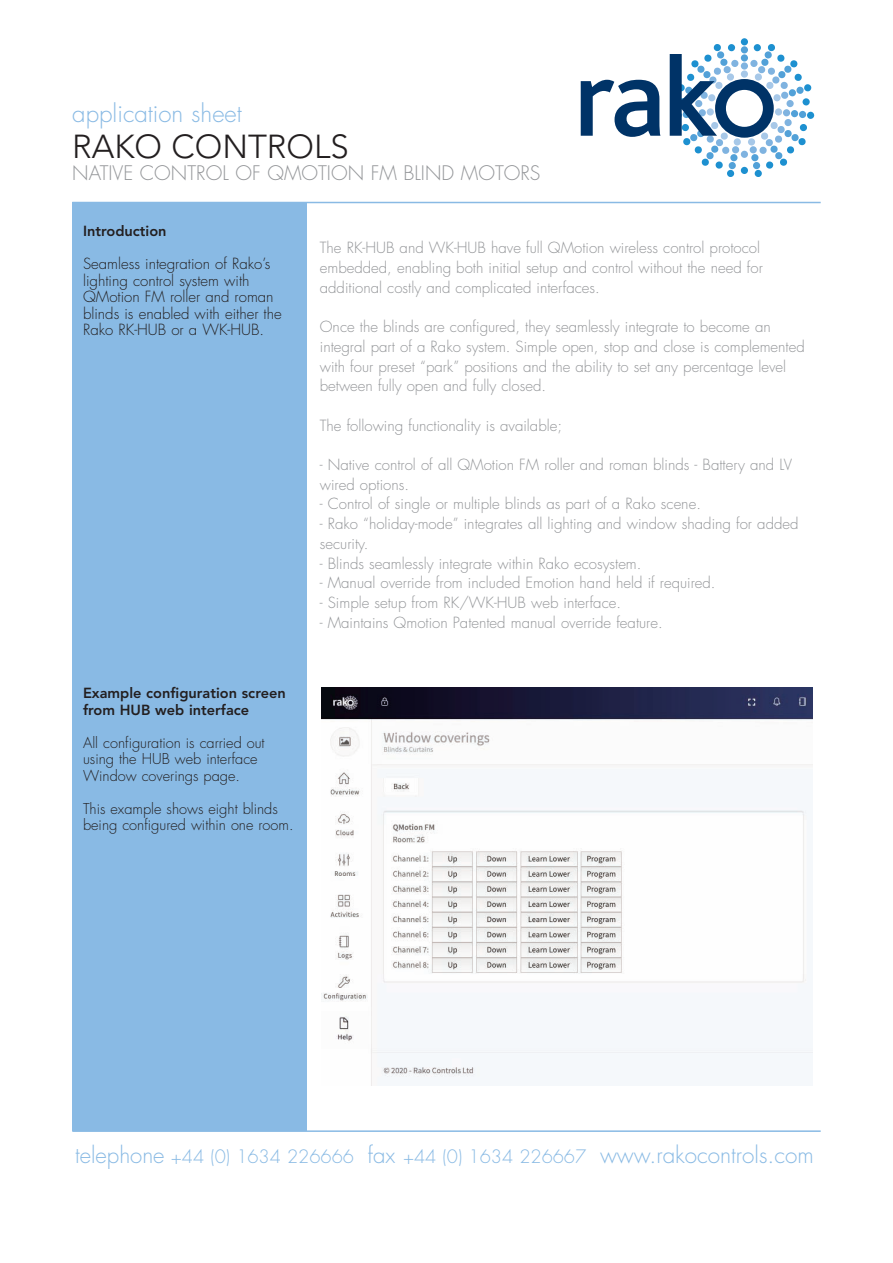
<style>
.page{position:relative;width:893px;height:1263px;background:#fff}
.page>*{position:absolute;margin:0;border:0;box-sizing:border-box;transform-origin:0 0}
.t1{font:300 33px "Avenir";color:#231f20}
.t2{font:300 24px "Futura";color:#89bae4}
.t3{font:300 19.5px "Futura";color:#939598}
.t4{font:300 18px "Futura";color:#89bae4}
.t5{font:300 15px/19.6px "Futura";color:#939598}
.t6{font:300 15px/16.5px "Futura";color:#231f20}
.t7{font:300 14.55px/16.5px "Futura";color:#231f20}
.t8{font:800 14.55px/16.5px "Avenir";color:#231f20}
.s1{font-size:22.2px}
.s2{font-size:22.5px}
</style>
<div class="page">
<hr style="left:72px;top:202px;width:749px;height:1px;background:#89bae4">
<hr style="left:72px;top:1130px;width:749px;height:2px;background:#89bae4">
<div style="left:72px;top:203px;width:235px;height:928px;background:#89bae4"></div>
<div style="left:741px;top:38px;width:7px;height:7px;background:#1d90d0;border-radius:50%"></div>
<div style="left:727px;top:170px;width:7px;height:7px;background:#1d90d0;border-radius:3px"></div>
<div style="left:754px;top:170px;width:8px;height:7px;background:#1d90d0;border-radius:3px"></div>
<div style="left:807px;top:112px;width:7px;height:7px;background:#1d90d0;border-radius:50%"></div>
<div style="left:741px;top:167px;width:7px;height:7px;background:#1d90d0;border-radius:50%"></div>
<svg style="left:581px;top:80px;width:79px;height:57px"></svg>
<svg style="left:670px;top:43px;width:142px;height:126px"></svg>
<img style="left:321px;top:687px;width:491px;height:399px">
<h2 class="t2" style="left:72px;top:102px;width:171px">application sheet</h2>
<h1 class="t1" style="left:72px;top:127px;width:278px">RAKO CONTROLS</h1>
<h3 class="t3" style="left:72px;top:164px;width:470px">NATIVE CONTROL OF QMOTION FM BLIND MOTORS</h3>
<p class="t8" style="left:83px;top:223px;width:85px">Introduction</p>
<p class="t6" style="left:83px;top:257px;width:200px">Seamless integration of Rako’s lighting control system with<br>QMotion FM roller and roman blinds is enabled with either the<br>Rako RK-HUB or a WK-HUB.</p>
<p class="t8" style="left:83px;top:685px;width:204px">Example configuration screen from HUB web interface</p>
<p class="t7" style="left:83px;top:736px;width:183px">All configuration is carried out using the HUB web interface<br>Window coverings page.</p>
<p class="t7" style="left:83px;top:801px;width:212px">This example shows eight blinds being configured within one room.</p>
<p class="t5" style="left:320px;top:239px;width:444px">The RK-HUB and WK-HUB have full QMotion wireless control protocol embedded, enabling both initial setup and control without the need for additional costly and complicated interfaces.</p>
<p class="t5" style="left:320px;top:318px;width:486px">Once the blinds are configured, they seamlessly integrate to become an integral part of a Rako system. Simple open, stop and close is complemented with four preset “park” positions and the ability to set any percentage level between fully open and fully closed.</p>
<p class="t5" style="left:320px;top:417px;width:244px">The following functionality is available;</p>
<p class="t5" style="left:320px;top:456px;width:474px">- Native control of all QMotion FM roller and roman blinds - Battery and LV wired options.</p>
<p class="t5" style="left:320px;top:495px;width:383px">- Control of single or multiple blinds as part of a Rako scene.</p>
<p class="t5" style="left:320px;top:515px;width:480px">- Rako “holiday-mode” integrates all lighting and window shading for added security.</p>
<p class="t5" style="left:320px;top:554px;width:323px">- Blinds seamlessly integrate within Rako ecosystem.</p>
<p class="t5" style="left:320px;top:574px;width:397px">- Manual override from included Emotion hand held if required.</p>
<p class="t5" style="left:320px;top:594px;width:303px">- Simple setup from RK/WK-HUB web interface.</p>
<p class="t5" style="left:320px;top:613px;width:344px">- Maintains Qmotion Patented manual override feature.</p>
<p class="t4" style="left:75px;top:1148px;width:740px"><span class="s1">telephone</span> +44 (0) 1634 226666 <span class="s1">fax</span> +44 (0) 1634 226667 <span class="s2">www.rakocontrols.com</span></p>
</div>
